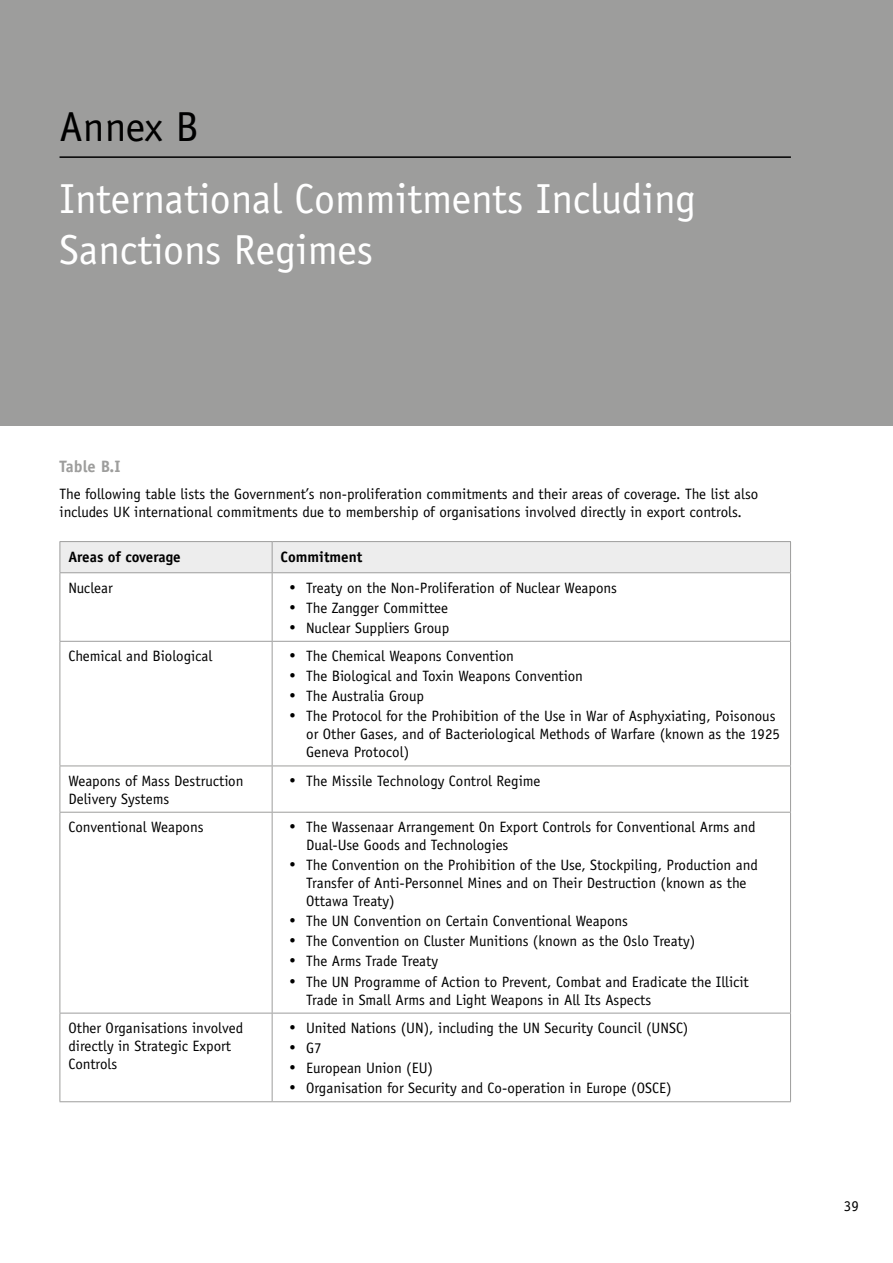
<style>
.page{position:relative;width:893px;height:1263px;background:#fff}
.page>*{position:absolute;margin:0;border:0;box-sizing:border-box;transform-origin:0 0}
.Chapter_Title{font:42px/50.4px "Officina Sans";color:#fff}
.chapt{font:42px "Officina Sans";letter-spacing:-.01em;color:#000}
.Head{font:700 16.5px "Officina Sans";color:#9d9d9c}
.t1{font:15px/18px "Officina Sans";color:#000}
.t2{font:700 15px "Officina Sans";color:#000}
</style>
<div class="page">
<div style="left:61px;top:542px;width:729px;height:30px;background:#ededed"></div>
<hr style="left:60px;top:541px;width:212px;height:1px;background:#9d9d9c">
<hr style="left:60px;top:542px;width:1px;height:30px;background:#9d9d9c">
<hr style="left:272px;top:541px;width:519px;height:1px;background:#9d9d9c">
<hr style="left:272px;top:542px;width:1px;height:30px;background:#9d9d9c">
<hr style="left:790px;top:542px;width:1px;height:30px;background:#9d9d9c">
<hr style="left:60px;top:572px;width:212px;height:1px;background:#9d9d9c">
<hr style="left:60px;top:573px;width:1px;height:68px;background:#9d9d9c">
<hr style="left:272px;top:572px;width:519px;height:1px;background:#9d9d9c">
<hr style="left:272px;top:573px;width:1px;height:68px;background:#9d9d9c">
<hr style="left:790px;top:573px;width:1px;height:68px;background:#9d9d9c">
<hr style="left:60px;top:641px;width:212px;height:1px;background:#9d9d9c">
<hr style="left:60px;top:642px;width:1px;height:123px;background:#9d9d9c">
<hr style="left:272px;top:641px;width:519px;height:1px;background:#9d9d9c">
<hr style="left:272px;top:642px;width:1px;height:123px;background:#9d9d9c">
<hr style="left:790px;top:642px;width:1px;height:123px;background:#9d9d9c">
<hr style="left:60px;top:765px;width:212px;height:1px;background:#9d9d9c">
<hr style="left:60px;top:766px;width:1px;height:46px;background:#9d9d9c">
<hr style="left:272px;top:765px;width:519px;height:1px;background:#9d9d9c">
<hr style="left:272px;top:766px;width:1px;height:46px;background:#9d9d9c">
<hr style="left:790px;top:766px;width:1px;height:46px;background:#9d9d9c">
<hr style="left:60px;top:812px;width:212px;height:1px;background:#9d9d9c">
<hr style="left:60px;top:812px;width:1px;height:201px;background:#9d9d9c">
<hr style="left:272px;top:812px;width:519px;height:1px;background:#9d9d9c">
<hr style="left:272px;top:812px;width:1px;height:201px;background:#9d9d9c">
<hr style="left:790px;top:812px;width:1px;height:201px;background:#9d9d9c">
<hr style="left:60px;top:1013px;width:212px;height:1px;background:#9d9d9c">
<hr style="left:60px;top:1013px;width:1px;height:88px;background:#9d9d9c">
<hr style="left:272px;top:1013px;width:519px;height:1px;background:#9d9d9c">
<hr style="left:272px;top:1013px;width:1px;height:88px;background:#9d9d9c">
<hr style="left:790px;top:1013px;width:1px;height:88px;background:#9d9d9c">
<hr style="left:60px;top:1101px;width:212px;height:1px;background:#9d9d9c">
<hr style="left:272px;top:1101px;width:519px;height:1px;background:#9d9d9c">
<div style="left:0;top:0;width:893px;height:425px;background:#9d9d9c"></div>
<hr style="left:60px;top:156px;width:731px;height:2px;background:#000">
<p class="chapt" style="left:60px;top:103px;width:141px">Annex B</p>
<p class="Chapter_Title" style="left:60px;top:174px;width:638px">International Commitments Including<br>Sanctions Regimes</p>
<p class="Head" style="left:60px;top:456px;width:63px">Table B.I</p>
<p class="t1" style="left:60px;top:485px;width:700px">The following table lists the Government’s non-proliferation commitments and their areas of coverage. The list also includes UK international commitments due to membership of organisations involved directly in export controls.</p>
<p class="t2" style="left:68px;top:547px;width:114px">Areas of coverage</p>
<p class="t2" style="left:281px;top:547px;width:83px">Commitment</p>
<p class="t1" style="left:68px;top:578px;width:46px">Nuclear</p>
<p class="t1" style="left:289px;top:578px;width:329px">• Treaty on the Non-Proliferation of Nuclear Weapons</p>
<p class="t1" style="left:289px;top:599px;width:160px">• The Zangger Committee</p>
<p class="t1" style="left:289px;top:619px;width:162px">• Nuclear Suppliers Group</p>
<p class="t1" style="left:68px;top:647px;width:145px">Chemical and Biological</p>
<p class="t1" style="left:289px;top:647px;width:226px">• The Chemical Weapons Convention</p>
<p class="t1" style="left:289px;top:667px;width:295px">• The Biological and Toxin Weapons Convention</p>
<p class="t1" style="left:289px;top:687px;width:136px">• The Australia Group</p>
<p class="t1" style="left:306px;top:707px;width:475px;text-indent:-17px">• The Protocol for the Prohibition of the Use in War of Asphyxiating, Poisonous or Other Gases, and of Bacteriological Methods of Warfare (known as the 1925<br>Geneva Protocol)</p>
<p class="t1" style="left:68px;top:772px;width:177px">Weapons of Mass Destruction<br>Delivery Systems</p>
<p class="t1" style="left:289px;top:772px;width:253px">• The Missile Technology Control Regime</p>
<p class="t1" style="left:68px;top:818px;width:137px">Conventional Weapons</p>
<p class="t1" style="left:306px;top:818px;width:451px;text-indent:-17px">• The Wassenaar Arrangement On Export Controls for Conventional Arms and<br>Dual-Use Goods and Technologies</p>
<p class="t1" style="left:306px;top:856px;width:453px;text-indent:-17px">• The Convention on the Prohibition of the Use, Stockpiling, Production and<br>Transfer of Anti-Personnel Mines and on Their Destruction (known as the<br>Ottawa Treaty)</p>
<p class="t1" style="left:289px;top:912px;width:340px">• The UN Convention on Certain Conventional Weapons</p>
<p class="t1" style="left:289px;top:932px;width:408px">• The Convention on Cluster Munitions (known as the Oslo Treaty)</p>
<p class="t1" style="left:289px;top:952px;width:151px">• The Arms Trade Treaty</p>
<p class="t1" style="left:306px;top:972px;width:444px;text-indent:-17px">• The UN Programme of Action to Prevent, Combat and Eradicate the Illicit<br>Trade in Small Arms and Light Weapons in All Its Aspects</p>
<p class="t1" style="left:68px;top:1019px;width:176px">Other Organisations involved directly in Strategic Export<br>Controls</p>
<p class="t1" style="left:289px;top:1019px;width:401px">• United Nations (UN), including the UN Security Council (UNSC)</p>
<p class="t1" style="left:289px;top:1039px;width:34px">• G7</p>
<p class="t1" style="left:289px;top:1059px;width:146px">• European Union (EU)</p>
<p class="t1" style="left:289px;top:1079px;width:384px">• Organisation for Security and Co-operation in Europe (OSCE)</p>
<p class="t1" style="left:844px;top:1197px;width:16px">39</p>
</div>
